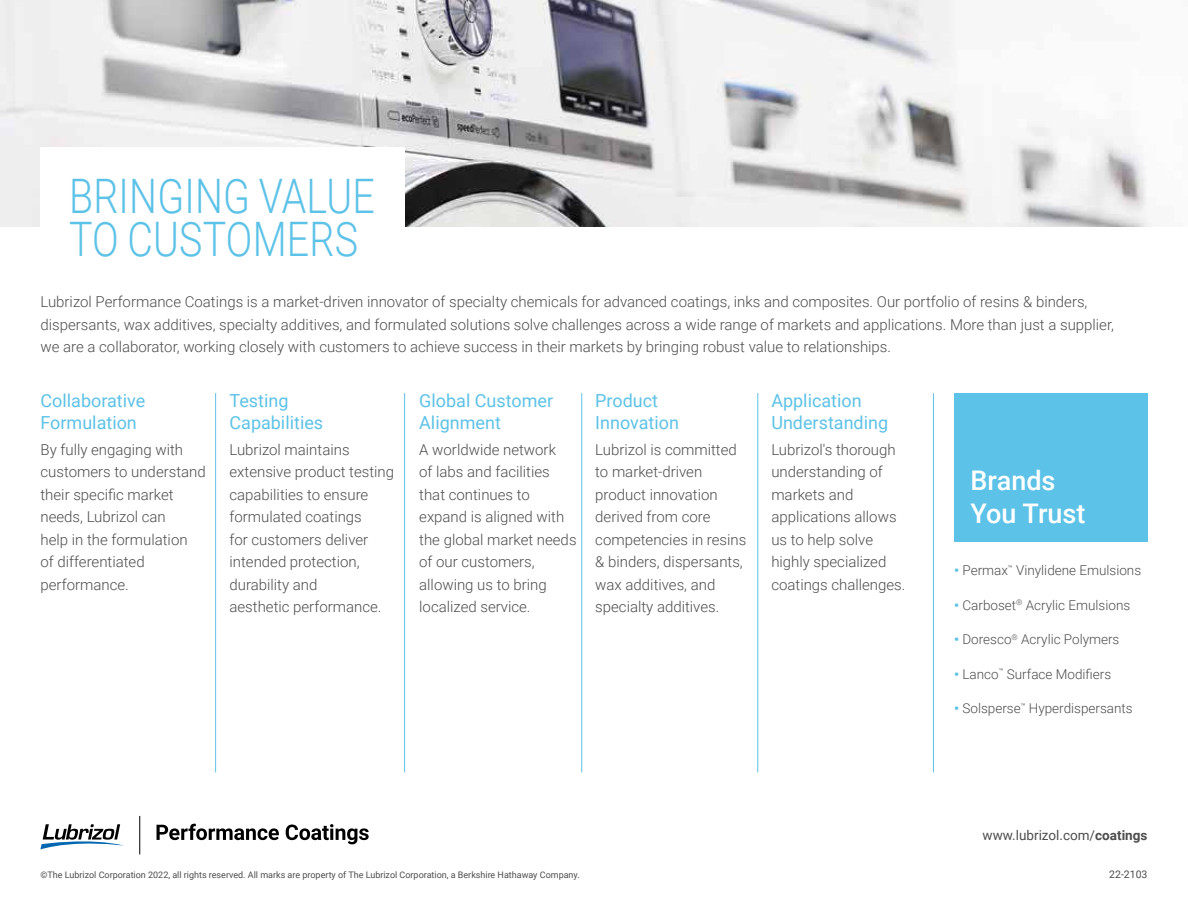
<style>
.page{position:relative;width:1188px;height:918px;background:#fff}
.page>*{position:absolute;margin:0;border:0;box-sizing:border-box;transform-origin:0 0}
.t1{font:300 47.55px/42.9px "Roboto";letter-spacing:.005em;color:#5dc2e7;scale:.83 1}
.t2{font:500 27px/33px "Roboto";color:#fff}
.t3{font:18px/22.5px "Roboto";color:#5dc2e7}
.t4{font:300 15px/22.5px "Roboto";color:#4d4d4f}
.t5{font:300 13.5px "Roboto";color:#4d4d4f}
.t6{font:13.5px "Roboto";color:#4d4d4f}
.t7{font:10.5px "Roboto";color:#4d4d4f}
.t8{font:9px "Roboto";color:#4d4d4f}
.s1{font-weight:900;color:#5dc2e7}
.s2{font-weight:700}
</style>
<div class="page">
<img style="left:0;top:0;width:1152px;height:226px">
<div style="left:41px;top:148px;width:364px;height:140px;background:#fff"></div>
<div style="left:954px;top:393px;width:194px;height:148px;background:#5dc2e7"></div>
<hr style="left:933px;top:393px;width:1px;height:379px;background:#5dc2e7">
<hr style="left:215px;top:393px;width:1px;height:379px;background:#5dc2e7">
<hr style="left:404px;top:393px;width:1px;height:379px;background:#5dc2e7">
<hr style="left:581px;top:393px;width:1px;height:379px;background:#5dc2e7">
<hr style="left:757px;top:393px;width:1px;height:379px;background:#5dc2e7">
<svg style="left:157px;top:824px;width:212px;height:20px"></svg>
<svg style="left:40px;top:824px;width:83px;height:25px"></svg>
<hr style="left:139px;top:816px;width:1px;height:38px;background:#000">
<h1 class="t1" style="left:69px;top:173px;width:370px">BRINGING VALUE<br>TO CUSTOMERS</h1>
<p class="t4" style="left:40px;top:290px;width:1075px">Lubrizol Performance Coatings is a market-driven innovator of specialty chemicals for advanced coatings, inks and composites. Our portfolio of resins &amp; binders, dispersants, wax additives, specialty additives, and formulated solutions solve challenges across a wide range of markets and applications. More than just a supplier, we are a collaborator, working closely with customers to achieve success in their markets by bringing robust value to relationships.</p>
<p class="t3" style="left:40px;top:388px;width:106px">Collaborative<br>Formulation</p>
<p class="t4" style="left:41px;top:437px;width:167px">By fully engaging with customers to understand their specific market needs, Lubrizol can<br>help in the formulation<br>of differentiated performance.</p>
<p class="t3" style="left:230px;top:388px;width:95px">Testing<br>Capabilities</p>
<p class="t4" style="left:230px;top:437px;width:166px">Lubrizol maintains extensive product testing capabilities to ensure formulated coatings<br>for customers deliver intended protection, durability and<br>aesthetic performance.</p>
<p class="t3" style="left:419px;top:388px;width:135px">Global Customer<br>Alignment</p>
<p class="t4" style="left:419px;top:437px;width:159px">A worldwide network<br>of labs and facilities that continues to expand is aligned with the global market needs of our customers, allowing us to bring localized service.</p>
<p class="t3" style="left:595px;top:388px;width:85px">Product<br>Innovation</p>
<p class="t4" style="left:595px;top:437px;width:153px">Lubrizol is committed to market-driven product innovation derived from core competencies in resins &amp; binders, dispersants, wax additives, and specialty additives.</p>
<p class="t3" style="left:771px;top:388px;width:118px">Application<br>Understanding</p>
<p class="t4" style="left:771px;top:437px;width:136px">Lubrizol's thorough understanding of markets and applications allows us to help solve highly specialized coatings challenges.</p>
<h2 class="t2" style="left:971px;top:463px;width:116px">Brands<br>You Trust</h2>
<p class="t5" style="left:954px;top:561px;width:189px"><span class="s1">•</span> Permax<sup>™</sup> Vinylidene Emulsions</p>
<p class="t5" style="left:954px;top:595px;width:178px"><span class="s1">•</span> Carboset<sup>®</sup> Acrylic Emulsions</p>
<p class="t5" style="left:954px;top:630px;width:167px"><span class="s1">•</span> Doresco<sup>®</sup> Acrylic Polymers</p>
<p class="t5" style="left:954px;top:665px;width:159px"><span class="s1">•</span> Lanco<sup>™</sup> Surface Modifiers</p>
<p class="t5" style="left:954px;top:699px;width:180px"><span class="s1">•</span> Solsperse<sup>™</sup> Hyperdispersants</p>
<p class="t6" style="left:983px;top:826px;width:166px">www.lubrizol.com/<span class="s2">coatings</span></p>
<p class="t8" style="left:40px;top:868px;width:541px">©The Lubrizol Corporation 2022, all rights reserved. All marks are property of The Lubrizol Corporation, a Berkshire Hathaway Company.</p>
<p class="t7" style="left:1109px;top:866px;width:40px">22-2103</p>
</div>
